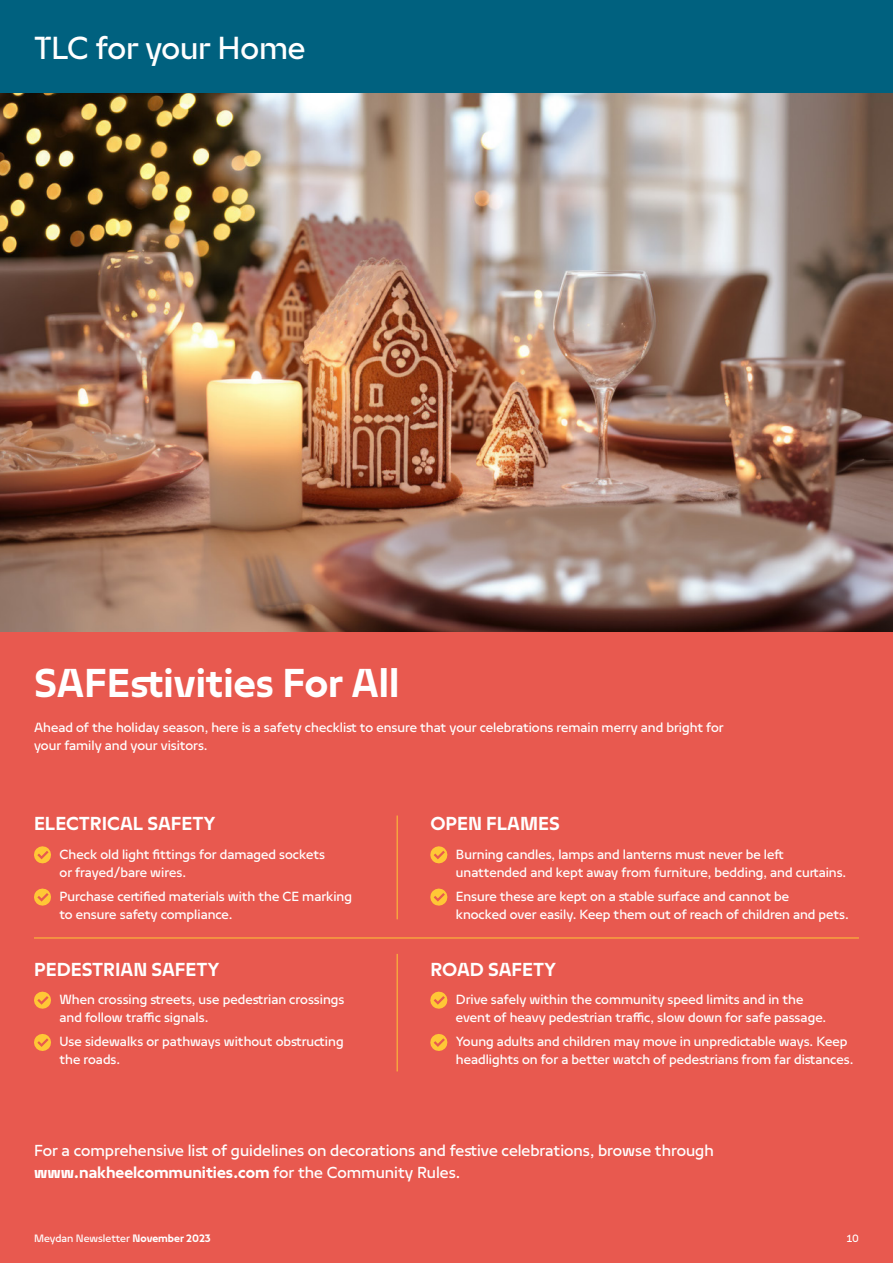
<style>
.page{position:relative;width:893px;height:1263px;background:#fff}
.page>*{position:absolute;margin:0;border:0;box-sizing:border-box;transform-origin:0 0}
.t1{font:700 45px "Nakheel Text";color:#fff}
.t2{font:36px "Nakheel Headline";letter-spacing:-.01em;color:#fff}
.t3{font:700 21px "Nakheel Text";color:#fff}
.t4{font:18px/21.6px "Nakheel Text";color:#fff}
.t5{font:15px/18px "Nakheel Text";color:#fff}
.t6{font:12px "Nakheel Text";color:#fff}
.s1{font-weight:700}
</style>
<div class="page">
<div style="left:0;top:631px;width:893px;height:632px;background:#e8594f"></div>
<div style="left:0;top:0;width:893px;height:93px;background:#00617f"></div>
<svg style="left:34px;top:846px;width:17px;height:18px"></svg>
<svg style="left:34px;top:888px;width:17px;height:18px"></svg>
<svg style="left:430px;top:846px;width:18px;height:18px"></svg>
<svg style="left:430px;top:888px;width:18px;height:18px"></svg>
<svg style="left:34px;top:991px;width:17px;height:18px"></svg>
<svg style="left:34px;top:1034px;width:17px;height:17px"></svg>
<svg style="left:430px;top:991px;width:18px;height:18px"></svg>
<svg style="left:430px;top:1034px;width:18px;height:17px"></svg>
<hr style="left:397px;top:815px;width:1px;height:104px;background:#ffc736">
<hr style="left:34px;top:937px;width:825px;height:1px;background:#ffc736">
<hr style="left:397px;top:954px;width:1px;height:117px;background:#ffc736">
<img style="left:0;top:93px;width:893px;height:538px">
<h2 class="t2" style="left:34px;top:23px;width:273px">TLC for your Home</h2>
<h1 class="t1" style="left:34px;top:652px;width:367px">SAFEstivities For All</h1>
<p class="t5" style="left:34px;top:718px;width:691px">Ahead of the holiday season, here is a safety checklist to ensure that your celebrations remain merry and bright for your family and your visitors.</p>
<h3 class="t3" style="left:34px;top:809px;width:183px">ELECTRICAL SAFETY</h3>
<p class="t5" style="left:60px;top:845px;width:267px">Check old light fittings for damaged sockets or frayed/bare wires.</p>
<p class="t5" style="left:60px;top:887px;width:294px">Purchase certified materials with the CE marking to ensure safety compliance.</p>
<h3 class="t3" style="left:34px;top:954px;width:187px">PEDESTRIAN SAFETY</h3>
<p class="t5" style="left:60px;top:990px;width:286px">When crossing streets, use pedestrian crossings and follow traffic signals.</p>
<p class="t5" style="left:60px;top:1032px;width:286px">Use sidewalks or pathways without obstructing the roads.</p>
<h3 class="t3" style="left:430px;top:809px;width:131px">OPEN FLAMES</h3>
<p class="t5" style="left:456px;top:845px;width:392px">Burning candles, lamps and lanterns must never be left unattended and kept away from furniture, bedding, and curtains.</p>
<p class="t5" style="left:456px;top:887px;width:395px">Ensure these are kept on a stable surface and cannot be<br>knocked over easily. Keep them out of reach of children and pets.</p>
<h3 class="t3" style="left:430px;top:954px;width:127px">ROAD SAFETY</h3>
<p class="t5" style="left:456px;top:990px;width:372px">Drive safely within the community speed limits and in the event of heavy pedestrian traffic, slow down for safe passage.</p>
<p class="t5" style="left:456px;top:1032px;width:399px">Young adults and children may move in unpredictable ways. Keep headlights on for a better watch of pedestrians from far distances.</p>
<p class="t4" style="left:34px;top:1139px;width:681px">For a comprehensive list of guidelines on decorations and festive celebrations, browse through <span class="s1">www.nakheelcommunities.com</span> for the Community Rules.</p>
<p class="t6" style="left:34px;top:1230px;width:178px">Meydan Newsletter <span class="s1">November 2023</span></p>
<p class="t6" style="left:847px;top:1230px;width:14px">10</p>
</div>
